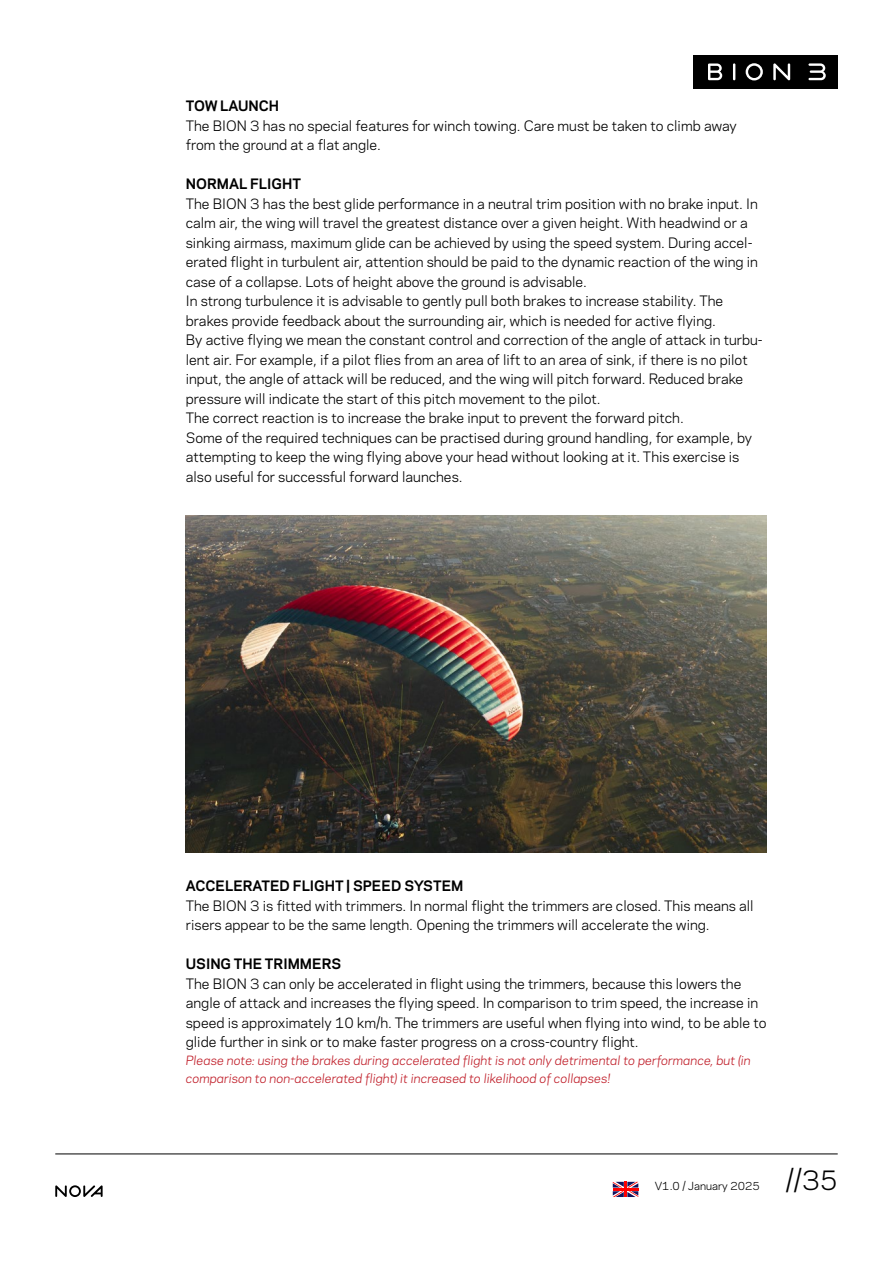
<style>
.page{position:relative;width:893px;height:1263px;background:#fff}
.page>*{position:absolute;margin:0;border:0;box-sizing:border-box;transform-origin:0 0}
.t1{font:25.5px "Galaxie Polaris";color:#000}
.t2{font:13.5px/19.5px "Galaxie Polaris";color:#000}
.t3{font:700 13.5px "Galaxie Polaris";color:#000}
.t4{font:italic 12px/18px "Galaxie Polaris";color:#c1212c}
.t5{font:10.5px "Galaxie Polaris";color:#000}
</style>
<div class="page">
<svg style="left:55px;top:1185px;width:48px;height:12px"></svg>
<hr style="left:55px;top:1154px;width:783px;height:1px;background:#000">
<svg style="left:613px;top:1182px;width:25px;height:15px"></svg>
<hr style="left:624px;top:1182px;width:3px;height:15px;background:#f00">
<hr style="left:613px;top:1188px;width:25px;height:3px;background:#f00">
<img style="left:186px;top:516px;width:581px;height:336px">
<div style="left:693px;top:55px;width:145px;height:33px;background:#000"></div>
<svg style="left:708px;top:63px;width:55px;height:17px"></svg>
<svg style="left:773px;top:63px;width:17px;height:17px"></svg>
<svg style="left:808px;top:63px;width:18px;height:17px"></svg>
<p class="t3" style="left:186px;top:96px;width:95px">TOW LAUNCH</p>
<p class="t2" style="left:186px;top:115px;width:552px">The BION 3 has no special features for winch towing. Care must be taken to climb away from the ground at a flat angle.</p>
<p class="t3" style="left:186px;top:174px;width:117px">NORMAL FLIGHT</p>
<p class="t2" style="left:186px;top:193px;width:578px">The BION 3 has the best glide performance in a neutral trim position with no brake input. In calm air, the wing will travel the greatest distance over a given height. With headwind or a sinking airmass, maximum glide can be achieved by using the speed system. During accel&shy;erated flight in turbulent air, attention should be paid to the dynamic reaction of the wing in case of a collapse. Lots of height above the ground is advisable.<br>In strong turbulence it is advisable to gently pull both brakes to increase stability. The brakes provide feedback about the surrounding air, which is needed for active flying.<br>By active flying we mean the constant control and correction of the angle of attack in turbu&shy;lent air. For example, if a pilot flies from an area of lift to an area of sink, if there is no pilot input, the angle of attack will be reduced, and the wing will pitch forward. Reduced brake pressure will indicate the start of this pitch movement to the pilot.<br>The correct reaction is to increase the brake input to prevent the forward pitch.<br>Some of the required techniques can be practised during ground handling, for example, by attempting to keep the wing flying above your head without looking at it. This exercise is also useful for successful forward launches.</p>
<p class="t3" style="left:186px;top:876px;width:279px">ACCELERATED FLIGHT | SPEED SYSTEM</p>
<p class="t2" style="left:186px;top:895px;width:569px">The BION 3 is fitted with trimmers. In normal flight the trimmers are closed. This means all risers appear to be the same length. Opening the trimmers will accelerate the wing.</p>
<p class="t3" style="left:186px;top:954px;width:157px">USING THE TRIMMERS</p>
<p class="t2" style="left:186px;top:973px;width:582px">The BION 3 can only be accelerated in flight using the trimmers, because this lowers the angle of attack and increases the flying speed. In comparison to trim speed, the increase in speed is approximately 10 km/h. The trimmers are useful when flying into wind, to be able to glide further in sink or to make faster progress on a cross-country flight.</p>
<p class="t4" style="left:186px;top:1051px;width:566px">Please note: using the brakes during accelerated flight is not only detrimental to performance, but (in comparison to non-accelerated flight) it increased to likelihood of collapses!</p>
<p class="t5" style="left:655px;top:1178px;width:107px">V1.0 / January 2025</p>
<h1 class="t1" style="left:786px;top:1161px;width:54px">//35</h1>
</div>
